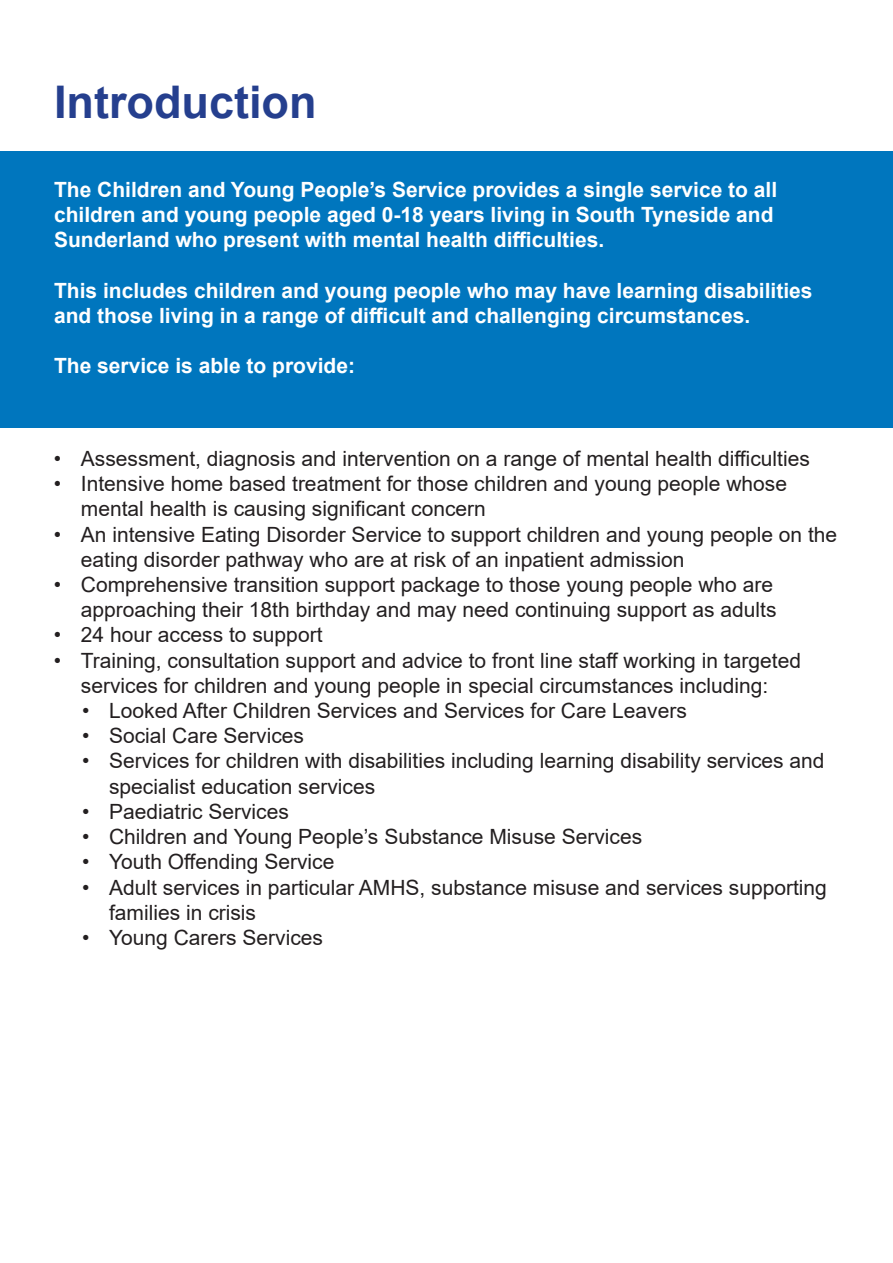
<style>
.page{position:relative;width:893px;height:1263px;background:#fff}
.page>*{position:absolute;margin:0;border:0;box-sizing:border-box;transform-origin:0 0}
.t1{font:700 45px "Arial";color:#253f8e}
.t2{font:21px/25.2px "Arial";color:#231f20}
.t3{font:700 21px/25.2px "Arial";color:#fff}
</style>
<div class="page">
<div style="left:0;top:152px;width:893px;height:276px;background:#0076be"></div>
<hr style="left:892px;top:0;width:1px;height:748px;background:#0076be">
<p class="t1" style="left:54px;top:70px;width:264px">Introduction</p>
<p class="t3" style="left:54px;top:177px;width:725px">The Children and Young People’s Service provides a single service to all children and young people aged 0-18 years living in South Tyneside and<br>Sunderland who present with mental health difficulties.</p>
<p class="t3" style="left:54px;top:278px;width:760px">This includes children and young people who may have learning disabilities and those living in a range of difficult and challenging circumstances.</p>
<p class="t3" style="left:54px;top:353px;width:303px">The service is able to provide:</p>
<p class="t2" style="left:54px;top:446px;width:757px">• Assessment, diagnosis and intervention on a range of mental health difficulties</p>
<p class="t2" style="left:81px;top:471px;width:708px;text-indent:-27px">• Intensive home based treatment for those children and young people whose mental health is causing significant concern</p>
<p class="t2" style="left:81px;top:521px;width:758px;text-indent:-27px">• An intensive Eating Disorder Service to support children and young people on the eating disorder pathway who are at risk of an inpatient admission</p>
<p class="t2" style="left:54px;top:572px;width:724px;text-align:right">• Comprehensive transition support package to those young people who are approaching their 18th birthday and may need continuing support as adults</p>
<p class="t2" style="left:54px;top:622px;width:270px">• 24 hour access to support</p>
<p class="t2" style="left:54px;top:647px;width:749px;text-align:center">• Training, consultation support and advice to front line staff working in targeted services for children and young people in special circumstances including:</p>
<p class="t2" style="left:82px;top:698px;width:606px">• Looked After Children Services and Services for Care Leavers</p>
<p class="t2" style="left:82px;top:723px;width:223px">• Social Care Services</p>
<p class="t2" style="left:109px;top:748px;width:717px;text-indent:-27px">• Services for children with disabilities including learning disability services and specialist education services</p>
<p class="t2" style="left:82px;top:799px;width:208px">• Paediatric Services</p>
<p class="t2" style="left:82px;top:824px;width:562px">• Children and Young People’s Substance Misuse Services</p>
<p class="t2" style="left:82px;top:849px;width:254px">• Youth Offending Service</p>
<p class="t2" style="left:109px;top:874px;width:719px;text-indent:-27px">• Adult services in particular AMHS, substance misuse and services supporting families in crisis</p>
<p class="t2" style="left:82px;top:925px;width:242px">• Young Carers Services</p>
</div>
